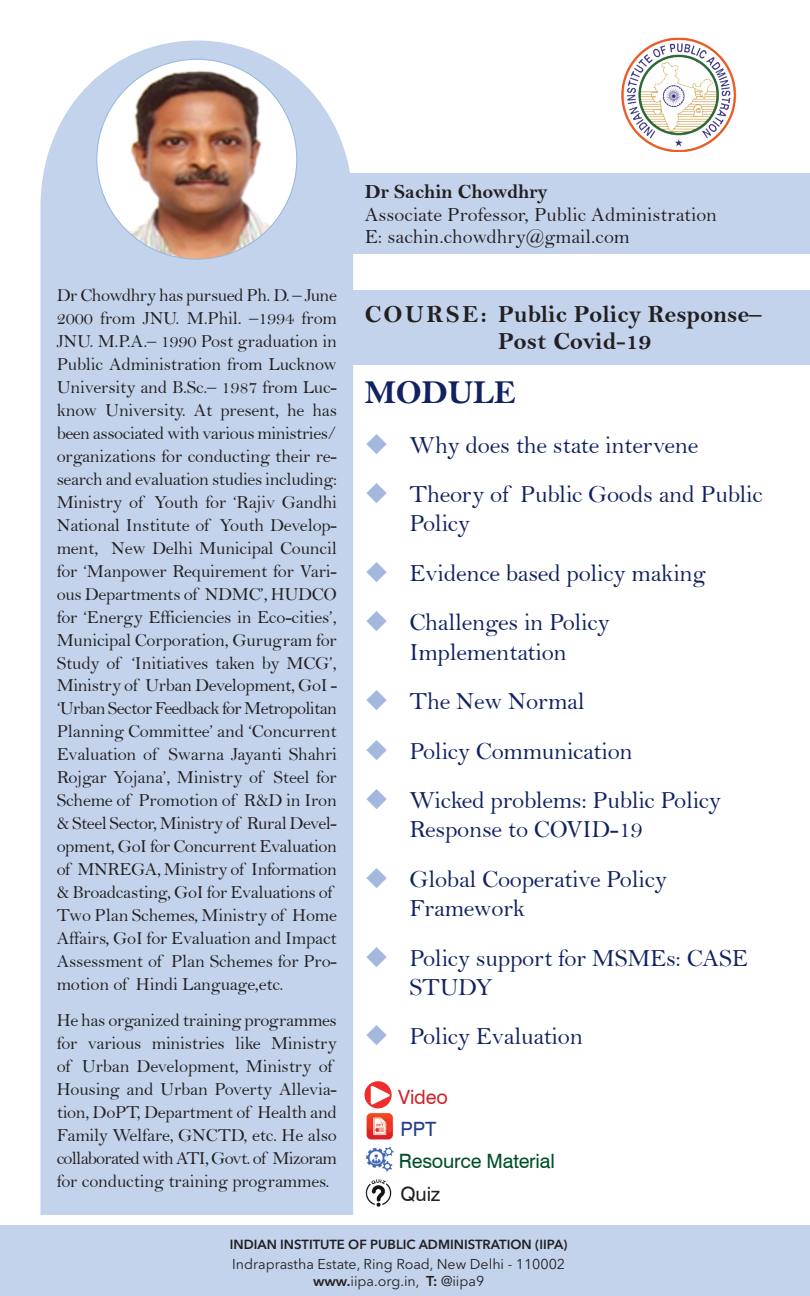
<style>
.page{position:relative;width:810px;height:1296px;background:#fff}
.page>*{position:absolute;margin:0;border:0;box-sizing:border-box;transform-origin:0 0}
.t1{font:33.75px "Bell MT Bold";letter-spacing:-.01em;color:#102261}
.t2{font:24.75px/49.5px "Bell";letter-spacing:-.01em;color:#102261}
.t3{font:24.75px/27px "Bell MT Bold";color:#231f20}
.t4{font:20.25px/22.5px "Bell";color:#231f20}
.t5{font:20.25px "Bell MT Bold";color:#231f20}
.t6{font:19.8px "Swiss 721 BT";letter-spacing:-.01em;color:#004e26}
.t7{font:19.8px "Swiss 721 BT";letter-spacing:-.01em;color:#d1232a}
.t8{font:19.8px "Swiss 721 BT";color:#231f20}
.t9{font:19.8px "Swiss 721 BT";color:#253f8e}
.t10{font:18.45px/22.9px "Bell";letter-spacing:-.01em;color:#231f20}
.t11{font:14.17px/17.1px "Avenir Next LT Pro";color:#231f20;text-align:center}
.t12{font:600 13.05px "Avenir Next LT Pro";color:#231f20}
.s1{font-weight:600}
</style>
<div class="page">
<div style="left:0;top:1225px;width:810px;height:71px;background:#c3d3ec"></div>
<div style="left:40px;top:40px;width:313px;height:1175px;background:#c3d3ec"></div>
<img style="left:97px;top:59px;width:200px;height:200px;border-radius:100px">
<div style="left:347px;top:173px;width:463px;height:81px;background:#c3d3ec"></div>
<img style="left:621px;top:37px;width:116px;height:115px">
<div style="left:347px;top:290px;width:463px;height:74px;background:#c3d3ec"></div>
<svg style="left:365px;top:1081px;width:27px;height:27px"></svg>
<svg style="left:371px;top:1085px;width:19px;height:20px"></svg>
<img style="left:366px;top:1113px;width:28px;height:27px">
<img style="left:365px;top:1179px;width:27px;height:27px">
<img style="left:366px;top:1146px;width:28px;height:26px">
<p class="t10" style="left:57px;top:284px;width:282px">Dr Chowdhry has pursued Ph. D. – June 2000 from JNU. M.Phil. –1994 from JNU. M.P.A.– 1990 Post graduation in Public Administration from Lucknow University and B.Sc.– 1987 from Luc&shy;know University. At present, he has been associated with various ministries/ organizations for conducting their re&shy;search and evaluation studies including:<br>Ministry of Youth for ‘Rajiv Gandhi National Institute of Youth Develop&shy;ment, New Delhi Municipal Council for ‘Manpower Requirement for Vari&shy;ous Departments of NDMC’, HUDCO for ‘Energy Efficiencies in Eco-cities’, Municipal Corporation, Gurugram for Study of ‘Initiatives taken by MCG’, Ministry of Urban Development, GoI - ‘Urban Sector Feedback for Metropolitan Planning Committee’ and ‘Concurrent Evaluation of Swarna Jayanti Shahri Rojgar Yojana’, Ministry of Steel for Scheme of Promotion of R&amp;D in Iron &amp; Steel Sector, Ministry of Rural Devel&shy;opment, GoI for Concurrent Evaluation of MNREGA, Ministry of Information &amp; Broadcasting, GoI for Evaluations of Two Plan Schemes, Ministry of Home Affairs, GoI for Evaluation and Impact Assessment of Plan Schemes for Pro&shy;motion of Hindi Language,etc.</p>
<p class="t10" style="left:57px;top:1009px;width:282px">He has organized training programmes for various ministries like Ministry of Urban Development, Ministry of Housing and Urban Poverty Allevia&shy;tion, DoPT, Department of Health and Family Welfare, GNCTD, etc. He also collaborated with ATI, Govt. of Mizoram for conducting training programmes.</p>
<p class="t5" style="left:365px;top:180px;width:185px">Dr Sachin Chowdhry</p>
<p class="t4" style="left:365px;top:203px;width:354px">Associate Professor, Public Administration<br>E: sachin.chowdhry@gmail.com</p>
<h2 class="t3" style="left:498px;top:301px;width:265px;text-indent:-134px">COURSE: Public Policy Response–<br>Post Covid-19</h2>
<h1 class="t1" style="left:364px;top:372px;width:153px">MODULE</h1>
<h2 class="t2" style="left:410px;top:420px;width:355px">Why does the state intervene<br>Theory of Public Goods and Public</h2>
<h2 class="t2" style="left:410px;top:499px;width:298px">Policy<br>Evidence based policy making<br>Challenges in Policy</h2>
<h2 class="t2" style="left:410px;top:627px;width:313px">Implementation<br>The New Normal<br>Policy Communication<br>Wicked problems: Public Policy</h2>
<h2 class="t2" style="left:410px;top:805px;width:259px">Response to COVID-19<br>Global Cooperative Policy</h2>
<h2 class="t2" style="left:410px;top:883px;width:340px">Framework<br>Policy support for MSMEs: CASE</h2>
<h2 class="t2" style="left:410px;top:962px;width:175px">STUDY<br>Policy Evaluation</h2>
<p class="t7" style="left:398px;top:1085px;width:51px">Video</p>
<p class="t9" style="left:401px;top:1117px;width:37px">PPT</p>
<p class="t6" style="left:399px;top:1149px;width:158px">Resource Material</p>
<p class="t8" style="left:401px;top:1182px;width:41px">Quiz</p>
<p class="t12" style="left:230px;top:1237px;width:339px">INDIAN INSTITUTE OF PUBLIC ADMINISTRATION (IIPA)</p>
<p class="t11" style="left:232px;top:1255px;width:334px">Indraprastha Estate, Ring Road, New Delhi - 110002 <span class="s1">www.</span>iipa.org.in, <span class="s1">T:</span> @iipa9</p>
</div>
